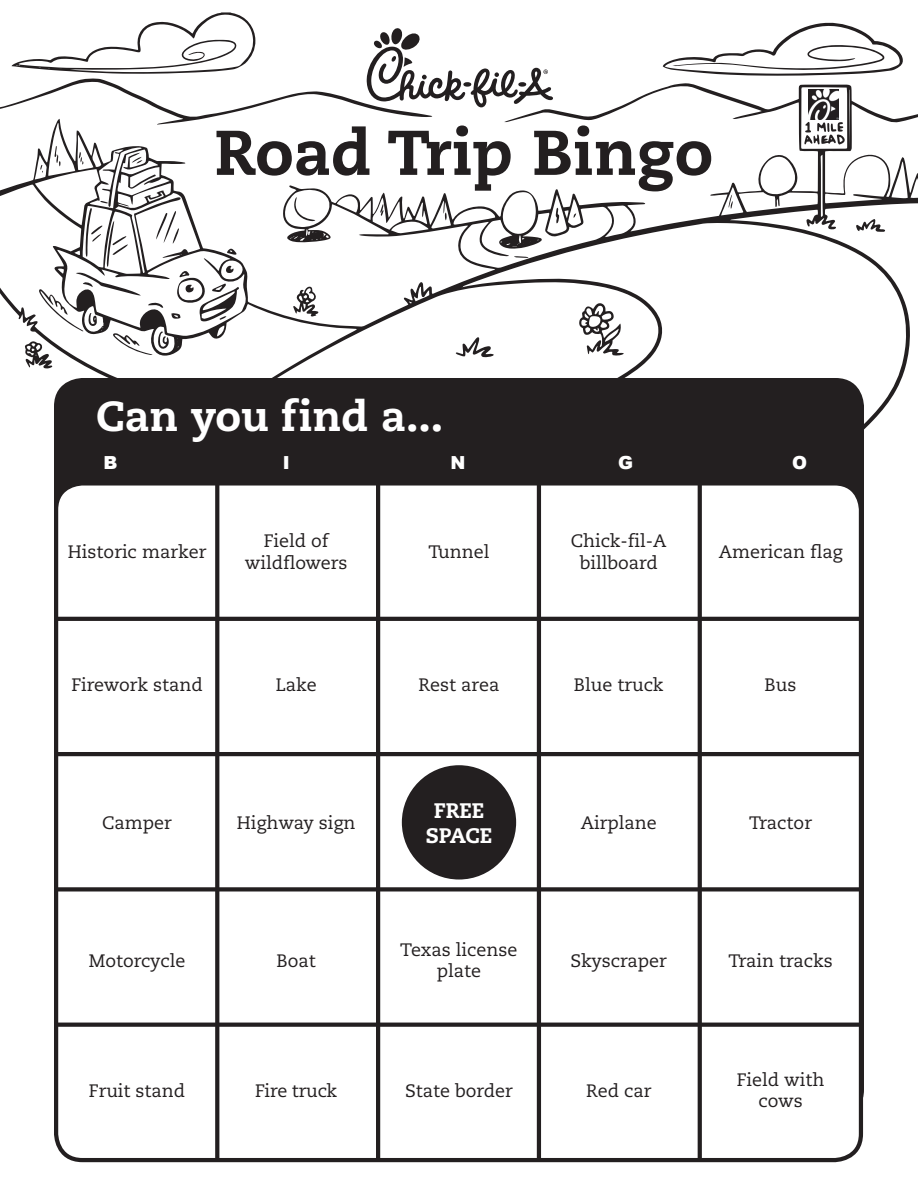
<style>
.page{position:relative;width:918px;height:1188px;background:#fff}
.page>*{position:absolute;margin:0;border:0;box-sizing:border-box;transform-origin:0 0}
.t1{font:800 63px "Caecilia LT Std";color:#231f20}
.t2{font:800 42px "Caecilia LT Std";color:#fff}
.t3{font:800 21px/25.2px "Caecilia LT Std";color:#fff;text-align:center}
.t4{font:18px/21.6px "Caecilia LT Std";color:#231f20;text-align:center}
.t5{font:900 18px "Arial";color:#fff}
</style>
<div class="page">
<svg style="left:0;top:83px;width:918px;height:347px"></svg>
<svg style="left:579px;top:303px;width:45px;height:53px"></svg>
<svg style="left:456px;top:337px;width:38px;height:20px"></svg>
<svg style="left:856px;top:219px;width:29px;height:13px"></svg>
<svg style="left:293px;top:287px;width:25px;height:30px"></svg>
<svg style="left:514px;top:256px;width:15px;height:2px"></svg>
<svg style="left:804px;top:122px;width:41px;height:23px"></svg>
<svg style="left:293px;top:197px;width:22px;height:24px"></svg>
<svg style="left:55px;top:146px;width:6px;height:20px"></svg>
<svg style="left:380px;top:204px;width:4px;height:12px"></svg>
<svg style="left:132px;top:157px;width:11px;height:7px"></svg>
<svg style="left:556px;top:208px;width:3px;height:15px"></svg>
<svg style="left:729px;top:194px;width:4px;height:15px"></svg>
<svg style="left:79px;top:152px;width:5px;height:13px"></svg>
<svg style="left:445px;top:213px;width:2px;height:7px"></svg>
<svg style="left:40px;top:165px;width:3px;height:8px"></svg>
<svg style="left:663px;top:22px;width:240px;height:54px"></svg>
<svg style="left:0;top:201px;width:239px;height:197px"></svg>
<img style="left:809px;top:89px;width:30px;height:30px">
<div style="left:56px;top:380px;width:806px;height:736px;background:#231f20;border-radius:26px"></div>
<div style="left:56px;top:483px;width:805px;height:677px;background:#fff;border-radius:26px"></div>
<div style="left:54px;top:481px;width:809px;height:681px;border:4px solid #231f20;border-radius:26px"></div>
<hr style="left:56px;top:617px;width:805px;height:4px;background:#231f20">
<svg style="left:215px;top:483px;width:4px;height:678px;background:#2c2829"></svg>
<hr style="left:56px;top:752px;width:805px;height:4px;background:#231f20">
<hr style="left:376px;top:483px;width:4px;height:678px;background:#231f20">
<div style="left:56px;top:887px;width:805px;height:5px;background:#231f20"></div>
<hr style="left:537px;top:483px;width:4px;height:678px;background:#231f20">
<svg style="left:56px;top:1023px;width:805px;height:4px;background:#2e2a2b"></svg>
<svg style="left:698px;top:483px;width:4px;height:678px;background:#292526"></svg>
<svg style="left:0;top:12px;width:554px;height:113px"></svg>
<div style="left:400px;top:763px;width:118px;height:119px;background:#231f20;border-radius:50%"></div>
<div style="left:397px;top:761px;width:124px;height:123px;border:4px solid #fff;border-radius:50%"></div>
<h1 class="t1" style="left:214px;top:114px;width:500px">Road Trip Bingo</h1>
<h2 class="t2" style="left:96px;top:390px;width:349px">Can you find a...</h2>
<p class="t5" style="left:103px;top:449px;width:16px">B</p>
<p class="t5" style="left:283px;top:449px;width:9px">I</p>
<p class="t5" style="left:450px;top:449px;width:16px">N</p>
<p class="t5" style="left:618px;top:449px;width:16px">G</p>
<p class="t5" style="left:792px;top:449px;width:16px">O</p>
<p class="t4" style="left:68px;top:541px;width:140px">Historic marker</p>
<p class="t4" style="left:245px;top:530px;width:104px">Field of wildflowers</p>
<p class="t4" style="left:428px;top:541px;width:63px">Tunnel</p>
<p class="t4" style="left:571px;top:530px;width:97px">Chick-fil-A billboard</p>
<p class="t4" style="left:719px;top:541px;width:125px">American flag</p>
<p class="t4" style="left:72px;top:675px;width:133px">Firework stand</p>
<p class="t4" style="left:765px;top:675px;width:34px">Bus</p>
<p class="t4" style="left:276px;top:675px;width:43px">Lake</p>
<p class="t4" style="left:574px;top:675px;width:91px">Blue truck</p>
<p class="t4" style="left:419px;top:675px;width:82px">Rest area</p>
<p class="t4" style="left:102px;top:813px;width:71px">Camper</p>
<p class="t3" style="left:426px;top:798px;width:68px">FREE<br>SPACE</p>
<p class="t4" style="left:581px;top:813px;width:77px">Airplane</p>
<p class="t4" style="left:237px;top:813px;width:120px">Highway sign</p>
<p class="t4" style="left:749px;top:813px;width:64px">Tractor</p>
<p class="t4" style="left:89px;top:950px;width:98px">Motorcycle</p>
<p class="t4" style="left:400px;top:939px;width:119px">Texas license plate</p>
<p class="t4" style="left:277px;top:950px;width:41px">Boat</p>
<p class="t4" style="left:729px;top:950px;width:106px">Train tracks</p>
<p class="t4" style="left:570px;top:950px;width:98px">Skyscraper</p>
<p class="t4" style="left:89px;top:1080px;width:98px">Fruit stand</p>
<p class="t4" style="left:255px;top:1080px;width:84px">Fire truck</p>
<p class="t4" style="left:405px;top:1080px;width:109px">State border</p>
<p class="t4" style="left:737px;top:1069px;width:89px">Field with cows</p>
<p class="t4" style="left:586px;top:1080px;width:67px">Red car</p>
</div>
